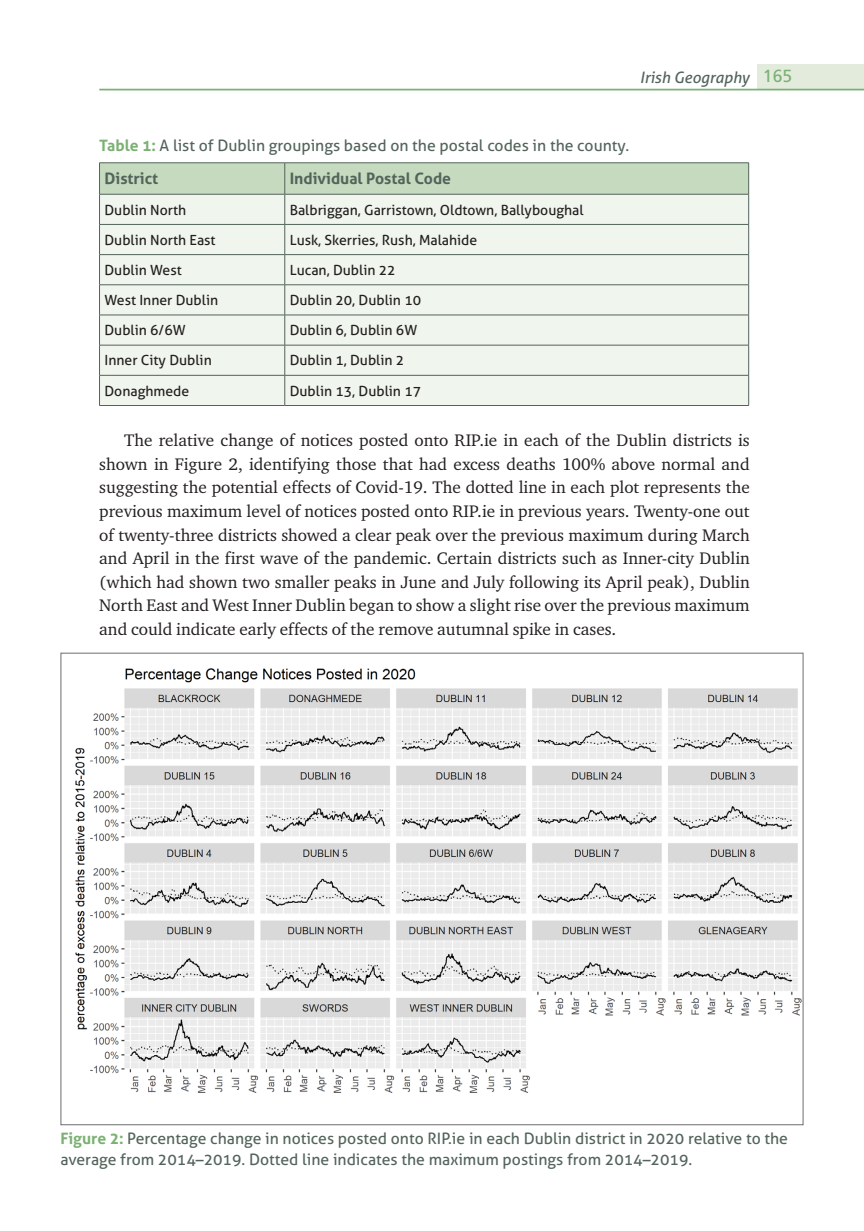
<style>
.page{position:relative;width:864px;height:1231px;background:#fff}
.page>*{position:absolute;margin:0;border:0;box-sizing:border-box;transform-origin:0 0}
.t1{font:17.15px/23.6px "Charter ITC Std";color:#231f20;text-align:justify}
.FIGURE_REF{font:15.75px/21px "Aller";color:#53645b}
.BOX_HEAD{font:700 15.75px "Aller";color:#53645b}
.t2{font:italic 15.75px "Aller";color:#53645b}
.BOX_TEXT{font:14px "Aller";color:#231f20}
.s1{font-family:"Frutiger";font-style:normal;font-size:17.5px;color:#7bb173}
.s2{font-weight:700;color:#7bb173}
</style>
<div class="page">
<div style="left:756px;top:64px;width:107px;height:26px;background:#e2ebdc"></div>
<hr style="left:99px;top:89px;width:764px;height:1px;background:#7bb173">
<div style="left:100px;top:163px;width:648px;height:31px;background:#c6dabf"></div>
<div style="left:100px;top:195px;width:648px;height:210px;background:#f0f5ed"></div>
<hr style="left:284px;top:163px;width:1px;height:31px;background:#53645b">
<hr style="left:284px;top:194px;width:1px;height:30px;background:#53645b">
<hr style="left:99px;top:224px;width:185px;height:1px;background:#53645b">
<hr style="left:284px;top:224px;width:464px;height:1px;background:#53645b">
<hr style="left:99px;top:254px;width:185px;height:1px;background:#53645b">
<hr style="left:284px;top:254px;width:464px;height:1px;background:#53645b">
<svg style="left:284px;top:225px;width:1px;height:59px"></svg>
<hr style="left:99px;top:284px;width:185px;height:1px;background:#53645b">
<hr style="left:284px;top:284px;width:464px;height:1px;background:#53645b">
<hr style="left:284px;top:285px;width:1px;height:30px;background:#53645b">
<hr style="left:99px;top:314px;width:185px;height:1px;background:#53645b">
<hr style="left:284px;top:314px;width:464px;height:1px;background:#53645b">
<hr style="left:284px;top:315px;width:1px;height:30px;background:#53645b">
<hr style="left:99px;top:345px;width:185px;height:1px;background:#53645b">
<hr style="left:284px;top:345px;width:464px;height:1px;background:#53645b">
<hr style="left:284px;top:345px;width:1px;height:30px;background:#53645b">
<hr style="left:99px;top:375px;width:185px;height:1px;background:#53645b">
<hr style="left:284px;top:375px;width:464px;height:1px;background:#53645b">
<hr style="left:284px;top:375px;width:1px;height:30px;background:#53645b">
<hr style="left:99px;top:194px;width:1px;height:30px;background:#53645b">
<hr style="left:748px;top:194px;width:1px;height:30px;background:#53645b">
<svg style="left:99px;top:225px;width:1px;height:59px"></svg>
<svg style="left:748px;top:225px;width:1px;height:59px"></svg>
<hr style="left:99px;top:285px;width:1px;height:30px;background:#53645b">
<hr style="left:748px;top:285px;width:1px;height:30px;background:#53645b">
<hr style="left:99px;top:315px;width:1px;height:30px;background:#53645b">
<hr style="left:748px;top:315px;width:1px;height:30px;background:#53645b">
<hr style="left:99px;top:345px;width:1px;height:30px;background:#53645b">
<hr style="left:748px;top:345px;width:1px;height:30px;background:#53645b">
<hr style="left:99px;top:375px;width:1px;height:30px;background:#53645b">
<hr style="left:748px;top:375px;width:1px;height:30px;background:#53645b">
<hr style="left:99px;top:405px;width:185px;height:1px;background:#53645b">
<hr style="left:284px;top:405px;width:464px;height:1px;background:#53645b">
<hr style="left:99px;top:162px;width:185px;height:1px;background:#53645b">
<hr style="left:99px;top:163px;width:1px;height:31px;background:#53645b">
<hr style="left:284px;top:162px;width:464px;height:1px;background:#53645b">
<hr style="left:748px;top:163px;width:1px;height:31px;background:#53645b">
<hr style="left:99px;top:194px;width:185px;height:1px;background:#53645b">
<hr style="left:284px;top:194px;width:464px;height:1px;background:#53645b">
<img style="left:75px;top:668px;width:726px;height:425px">
<p class="t2" style="left:639px;top:68px;width:154px">Irish Geography <span class="s1">165</span></p>
<p class="FIGURE_REF" style="left:99px;top:134px;width:531px"><span class="s2">Table 1:</span> A list of Dublin groupings based on the postal codes in the county.</p>
<p class="BOX_HEAD" style="left:104px;top:169px;width:55px">District</p>
<p class="BOX_HEAD" style="left:289px;top:169px;width:163px">Individual Postal Code</p>
<p class="BOX_TEXT" style="left:104px;top:201px;width:83px">Dublin North</p>
<p class="BOX_TEXT" style="left:289px;top:201px;width:295px">Balbriggan, Garristown, Oldtown, Ballyboughal</p>
<p class="BOX_TEXT" style="left:104px;top:231px;width:113px">Dublin North East</p>
<p class="BOX_TEXT" style="left:289px;top:231px;width:189px">Lusk, Skerries, Rush, Malahide</p>
<p class="BOX_TEXT" style="left:104px;top:261px;width:79px">Dublin West</p>
<p class="BOX_TEXT" style="left:289px;top:261px;width:107px">Lucan, Dublin 22</p>
<p class="BOX_TEXT" style="left:104px;top:291px;width:115px">West Inner Dublin</p>
<p class="BOX_TEXT" style="left:289px;top:291px;width:133px">Dublin 20, Dublin 10</p>
<p class="BOX_TEXT" style="left:104px;top:322px;width:83px">Dublin 6/6W</p>
<p class="BOX_TEXT" style="left:289px;top:322px;width:129px">Dublin 6, Dublin 6W</p>
<p class="BOX_TEXT" style="left:104px;top:352px;width:109px">Inner City Dublin</p>
<p class="BOX_TEXT" style="left:289px;top:352px;width:116px">Dublin 1, Dublin 2</p>
<p class="BOX_TEXT" style="left:104px;top:382px;width:86px">Donaghmede</p>
<p class="BOX_TEXT" style="left:289px;top:382px;width:133px">Dublin 13, Dublin 17</p>
<p class="t1" style="left:99px;top:428px;width:651px;text-indent:25px">The relative change of notices posted onto RIP.ie in each of the Dublin districts is shown in Figure 2, identifying those that had excess deaths 100% above normal and suggesting the potential effects of Covid-19. The dotted line in each plot represents the previous maximum level of notices posted onto RIP.ie in previous years. Twenty-one out of twenty-three districts showed a clear peak over the previous maximum during March and April in the first wave of the pandemic. Certain districts such as Inner-city Dublin (which had shown two smaller peaks in June and July following its April peak), Dublin North East and West Inner Dublin began to show a slight rise over the previous maximum and could indicate early effects of the remove autumnal spike in cases.</p>
<p class="FIGURE_REF" style="left:60px;top:1127px;width:728px"><span class="s2">Figure 2:</span> Percentage change in notices posted onto RIP.ie in each Dublin district in 2020 relative to the average from 2014–2019. Dotted line indicates the maximum postings from 2014–2019.</p>
</div>
